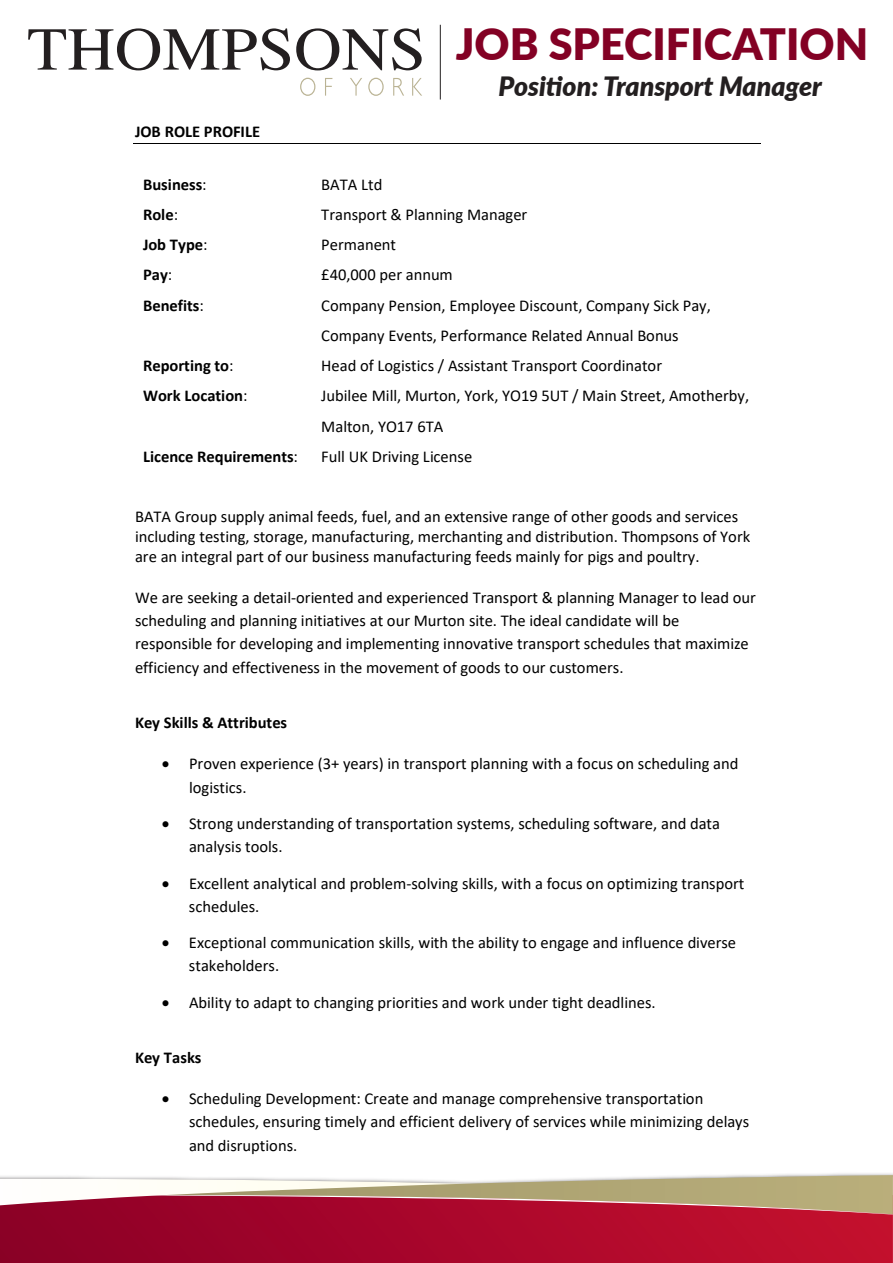
<style>
.page{position:relative;width:893px;height:1263px;background:#fff}
.page>*{position:absolute;margin:0;border:0;box-sizing:border-box;transform-origin:0 0}
.t1{font:900 43.2px "Lato";color:#830124}
.t2{font:italic 900 26.7px "Lato";color:#231f20}
.t3{font:16.5px/23.2px "Calibri";color:#000}
.t4{font:700 16.5px/30.3px "Calibri";color:#000}
.s1{font-weight:400}
</style>
<div class="page">
<hr style="left:133px;top:143px;width:627px;height:1px;background:#000">
<svg style="left:0;top:1217px;width:893px;height:46px;background:#a8072a"></svg>
<svg style="left:0;top:1175px;width:893px;height:42px"></svg>
<hr style="left:440px;top:25px;width:1px;height:75px;background:#231f20">
<svg style="left:28px;top:28px;width:262px;height:42px"></svg>
<svg style="left:296px;top:28px;width:126px;height:42px"></svg>
<svg style="left:300px;top:78px;width:15px;height:18px"></svg>
<svg style="left:325px;top:78px;width:7px;height:18px"></svg>
<svg style="left:350px;top:78px;width:12px;height:18px"></svg>
<svg style="left:368px;top:78px;width:16px;height:18px"></svg>
<svg style="left:393px;top:78px;width:11px;height:18px"></svg>
<svg style="left:412px;top:78px;width:10px;height:18px"></svg>
<p class="t4" style="left:135px;top:116px;width:127px">JOB ROLE PROFILE</p>
<h1 class="t1" style="left:456px;top:12px;width:414px">JOB SPECIFICATION</h1>
<h2 class="t2" style="left:499px;top:67px;width:325px">Position: Transport Manager</h2>
<p class="t4" style="left:143px;top:169px;width:65px">Business<span class="s1">:</span></p>
<p class="t3" style="left:321px;top:172px;width:63px">BATA Ltd</p>
<p class="t4" style="left:143px;top:199px;width:66px">Role<span class="s1">:<br></span>Job Type<span class="s1">:<br></span>Pay<span class="s1">:<br></span>Benefits<span class="s1">:</span></p>
<p class="t3" style="left:321px;top:199px;width:391px;line-height:30.2px">Transport &amp; Planning Manager<br>Permanent<br>£40,000 per annum<br>Company Pension, Employee Discount, Company Sick Pay,<br>Company Events, Performance Related Annual Bonus</p>
<p class="t4" style="left:143px;top:350px;width:92px">Reporting to<span class="s1">:</span></p>
<p class="t3" style="left:321px;top:353px;width:342px">Head of Logistics / Assistant Transport Coordinator</p>
<p class="t4" style="left:143px;top:380px;width:106px">Work Location<span class="s1">:</span></p>
<p class="t3" style="left:321px;top:380px;width:429px;line-height:30.3px">Jubilee Mill, Murton, York, YO19 5UT / Main Street, Amotherby,<br>Malton, YO17 6TA<br>Full UK Driving License</p>
<p class="t4" style="left:143px;top:441px;width:156px">Licence Requirements<span class="s1">:</span></p>
<p class="t3" style="left:135px;top:506px;width:617px;line-height:20.1px">BATA Group supply animal feeds, fuel, and an extensive range of other goods and services including testing, storage, manufacturing, merchanting and distribution. Thompsons of York are an integral part of our business manufacturing feeds mainly for pigs and poultry.</p>
<p class="t3" style="left:135px;top:585px;width:623px">We are seeking a detail-oriented and experienced Transport &amp; planning Manager to lead our scheduling and planning initiatives at our Murton site. The ideal candidate will be responsible for developing and implementing innovative transport schedules that maximize efficiency and effectiveness in the movement of goods to our customers.</p>
<p class="t4" style="left:135px;top:707px;width:154px">Key Skills &amp; Attributes</p>
<p class="t3" style="left:189px;top:752px;width:551px">Proven experience (3+ years) in transport planning with a focus on scheduling and logistics.</p>
<p class="t3" style="left:189px;top:811px;width:533px">Strong understanding of transportation systems, scheduling software, and data analysis tools.</p>
<p class="t3" style="left:189px;top:871px;width:557px">Excellent analytical and problem-solving skills, with a focus on optimizing transport schedules.</p>
<p class="t3" style="left:189px;top:930px;width:549px">Exceptional communication skills, with the ability to engage and influence diverse stakeholders.</p>
<p class="t3" style="left:189px;top:990px;width:468px">Ability to adapt to changing priorities and work under tight deadlines.</p>
<p class="t4" style="left:135px;top:1042px;width:68px">Key Tasks</p>
<p class="t3" style="left:189px;top:1087px;width:562px">Scheduling Development: Create and manage comprehensive transportation schedules, ensuring timely and efficient delivery of services while minimizing delays and disruptions.</p>
</div>
